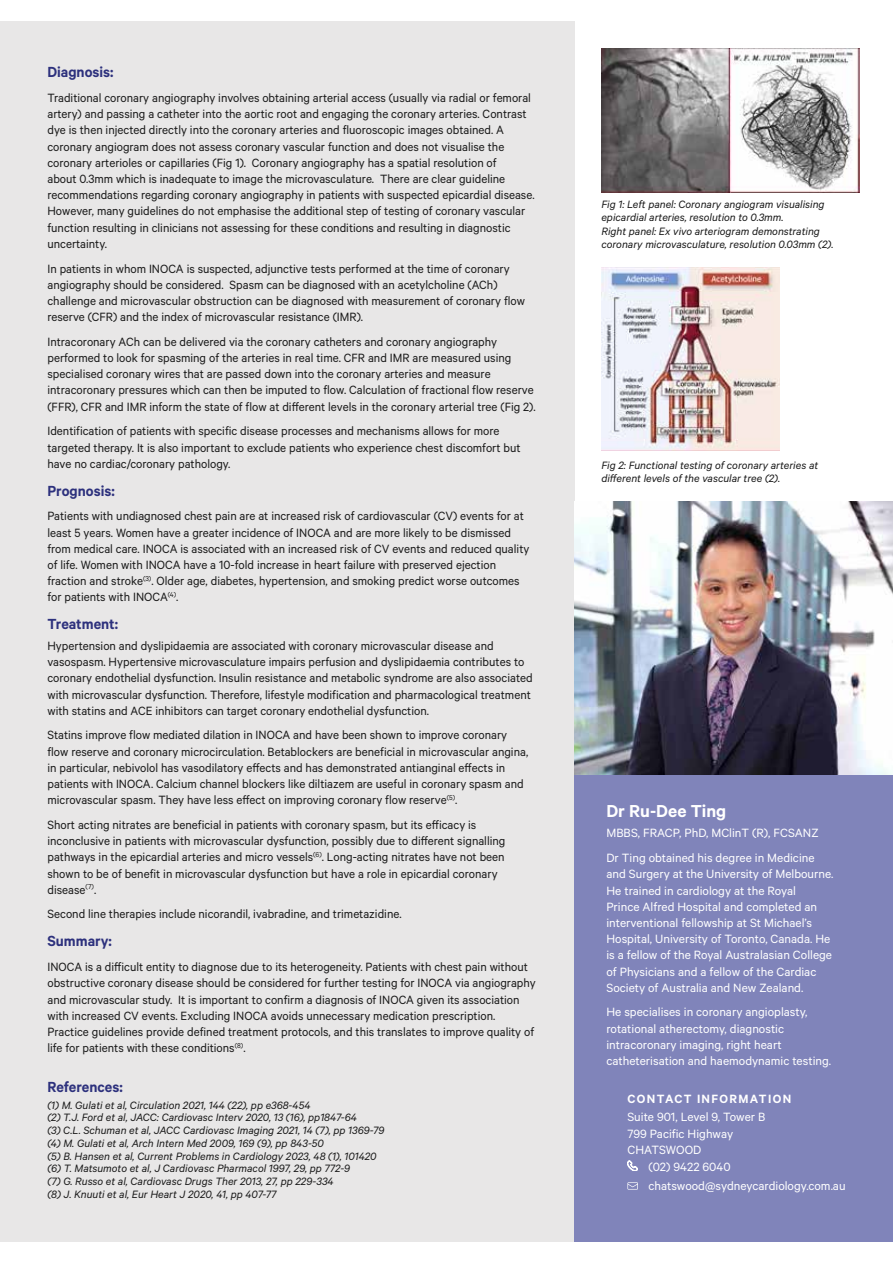
<style>
.page{position:relative;width:893px;height:1263px;background:#fff}
.page>*{position:absolute;margin:0;border:0;box-sizing:border-box;transform-origin:0 0}
.t1{font:600 19.5px "Calibre";color:#fff}
.t2{font:600 16.5px "Calibre";color:#2d317d}
.t3{font:13.5px/16.2px "Calibre";color:#1a1a1a}
.t4{font:13.5px/16.2px "Calibre";color:#fff}
.t5{font:600 13.5px "Calibre";letter-spacing:.1em;color:#fff}
.t6{font:italic 12px/12.8px "Calibre";color:#1a1a1a}
</style>
<div class="page">
<div style="left:0;top:21px;width:574px;height:1221px;background:#e8e7e7"></div>
<div style="left:574px;top:774px;width:319px;height:468px;background:#8084ba"></div>
<img style="left:574px;top:502px;width:319px;height:272px">
<svg style="left:627px;top:1161px;width:11px;height:10px"></svg>
<svg style="left:627px;top:1182px;width:11px;height:7px"></svg>
<img style="left:601px;top:48px;width:258px;height:144px">
<img style="left:601px;top:268px;width:179px;height:182px">
<p class="t2" style="left:47px;top:62px;width:68px">Diagnosis:</p>
<p class="t3" style="left:47px;top:89px;width:489px">Traditional coronary angiography involves obtaining arterial access (usually via radial or femoral artery) and passing a catheter into the aortic root and engaging the coronary arteries. Contrast dye is then injected directly into the coronary arteries and fluoroscopic images obtained. A coronary angiogram does not assess coronary vascular function and does not visualise the coronary arterioles or capillaries (Fig 1). Coronary angiography has a spatial resolution of<br>about 0.3mm which is inadequate to image the microvasculature. There are clear guideline recommendations regarding coronary angiography in patients with suspected epicardial disease.<br>However, many guidelines do not emphasise the additional step of testing of coronary vascular function resulting in clinicians not assessing for these conditions and resulting in diagnostic uncertainty.</p>
<p class="t3" style="left:47px;top:260px;width:479px">In patients in whom INOCA is suspected, adjunctive tests performed at the time of coronary angiography should be considered. Spasm can be diagnosed with an acetylcholine (ACh) challenge and microvascular obstruction can be diagnosed with measurement of coronary flow reserve (CFR) and the index of microvascular resistance (IMR).</p>
<p class="t3" style="left:47px;top:333px;width:490px">Intracoronary ACh can be delivered via the coronary catheters and coronary angiography performed to look for spasming of the arteries in real time. CFR and IMR are measured using specialised coronary wires that are passed down into the coronary arteries and measure intracoronary pressures which can then be imputed to flow. Calculation of fractional flow reserve (FFR), CFR and IMR inform the state of flow at different levels in the coronary arterial tree (Fig 2).</p>
<p class="t3" style="left:47px;top:422px;width:475px">Identification of patients with specific disease processes and mechanisms allows for more targeted therapy. It is also important to exclude patients who experience chest discomfort but have no cardiac/coronary pathology.</p>
<p class="t2" style="left:47px;top:481px;width:69px">Prognosis:</p>
<p class="t3" style="left:47px;top:508px;width:483px">Patients with undiagnosed chest pain are at increased risk of cardiovascular (CV) events for at least 5 years. Women have a greater incidence of INOCA and are more likely to be dismissed from medical care. INOCA is associated with an increased risk of CV events and reduced quality of life. Women with INOCA have a 10-fold increase in heart failure with preserved ejection fraction and stroke<sup>(3)</sup>. Older age, diabetes, hypertension, and smoking predict worse outcomes for patients with INOCA<sup>(4)</sup>.</p>
<p class="t2" style="left:47px;top:614px;width:72px">Treatment:</p>
<p class="t3" style="left:47px;top:637px;width:487px">Hypertension and dyslipidaemia are associated with coronary microvascular disease and vasospasm. Hypertensive microvasculature impairs perfusion and dyslipidaemia contributes to coronary endothelial dysfunction. Insulin resistance and metabolic syndrome are also associated with microvascular dysfunction. Therefore, lifestyle modification and pharmacological treatment with statins and ACE inhibitors can target coronary endothelial dysfunction.</p>
<p class="t3" style="left:47px;top:727px;width:482px">Statins improve flow mediated dilation in INOCA and have been shown to improve coronary flow reserve and coronary microcirculation. Betablockers are beneficial in microvascular angina, in particular, nebivolol has vasodilatory effects and has demonstrated antianginal effects in patients with INOCA. Calcium channel blockers like diltiazem are useful in coronary spasm and microvascular spasm. They have less effect on improving coronary flow reserve<sup>(5)</sup>.</p>
<p class="t3" style="left:47px;top:816px;width:460px">Short acting nitrates are beneficial in patients with coronary spasm, but its efficacy is inconclusive in patients with microvascular dysfunction, possibly due to different signalling pathways in the epicardial arteries and micro vessels<sup>(6)</sup>. Long-acting nitrates have not been shown to be of benefit in microvascular dysfunction but have a role in epicardial coronary disease<sup>(7)</sup>.</p>
<p class="t3" style="left:47px;top:906px;width:356px">Second line therapies include nicorandil, ivabradine, and trimetazidine.</p>
<p class="t2" style="left:47px;top:931px;width:66px">Summary:</p>
<p class="t3" style="left:47px;top:958px;width:490px">INOCA is a difficult entity to diagnose due to its heterogeneity. Patients with chest pain without obstructive coronary disease should be considered for further testing for INOCA via angiography and microvascular study. It is important to confirm a diagnosis of INOCA given its association with increased CV events. Excluding INOCA avoids unnecessary medication prescription.<br>Practice guidelines provide defined treatment protocols, and this translates to improve quality of life for patients with these conditions<sup>(8)</sup>.</p>
<p class="t2" style="left:47px;top:1077px;width:77px">References:</p>
<p class="t6" style="left:47px;top:1098px;width:339px">(1) M. Gulati et al, Circulation 2021, 144 (22), pp e368-454<br>(2) T.J. Ford et al, JACC: Cardiovasc Interv 2020, 13 (16), pp1847-64<br>(3) C.L. Schuman et al, JACC Cardiovasc Imaging 2021, 14 (7), pp 1369-79 (4) M. Gulati et al, Arch Intern Med 2009, 169 (9), pp 843-50<br>(5) B. Hansen et al, Current Problems in Cardiology 2023, 48 (1), 101420 (6) T. Matsumoto et al, J Cardiovasc Pharmacol 1997, 29, pp 772-9<br>(7) G. Russo et al, Cardiovasc Drugs Ther 2013, 27, pp 229-334<br>(8) J. Knuuti et al, Eur Heart J 2020, 41, pp 407-77</p>
<p class="t6" style="left:601px;top:197px;width:233px;line-height:13.5px">Fig 1: Left panel: Coronary angiogram visualising epicardial arteries, resolution to 0.3mm.<br>Right panel: Ex vivo arteriogram demonstrating coronary microvasculature, resolution 0.03mm (2).</p>
<p class="t6" style="left:601px;top:458px;width:218px;line-height:13.5px">Fig 2: Functional testing of coronary arteries at different levels of the vascular tree (2).</p>
<h1 class="t1" style="left:606px;top:799px;width:121px">Dr Ru-Dee Ting</h1>
<p class="t4" style="left:606px;top:820px;width:214px;line-height:24.8px">MBBS, FRACP, PhD, MClinT (R), FCSANZ<br>Dr Ting obtained his degree in Medicine</p>
<p class="t4" style="left:606px;top:865px;width:229px">and Surgery at the University of Melbourne.<br>He trained in cardiology at the Royal<br>Prince Alfred Hospital and completed an interventional fellowship at St Michael’s Hospital, University of Toronto, Canada. He is a fellow of the Royal Australasian College of Physicians and a fellow of the Cardiac Society of Australia and New Zealand.</p>
<p class="t4" style="left:606px;top:1004px;width:226px">He specialises in coronary angioplasty, rotational atherectomy, diagnostic intracoronary imaging, right heart catheterisation and haemodynamic testing.</p>
<p class="t5" style="left:627px;top:1090px;width:165px">CONTACT INFORMATION</p>
<p class="t4" style="left:627px;top:1109px;width:140px">Suite 901, Level 9, Tower B</p>
<p class="t4" style="left:627px;top:1125px;width:107px">799 Pacific Highway</p>
<p class="t4" style="left:627px;top:1142px;width:75px">CHATSWOOD</p>
<p class="t4" style="left:648px;top:1158px;width:84px">(02) 9422 6040</p>
<p class="t4" style="left:648px;top:1177px;width:199px">chatswood@sydneycardiology.com.au</p>
</div>
